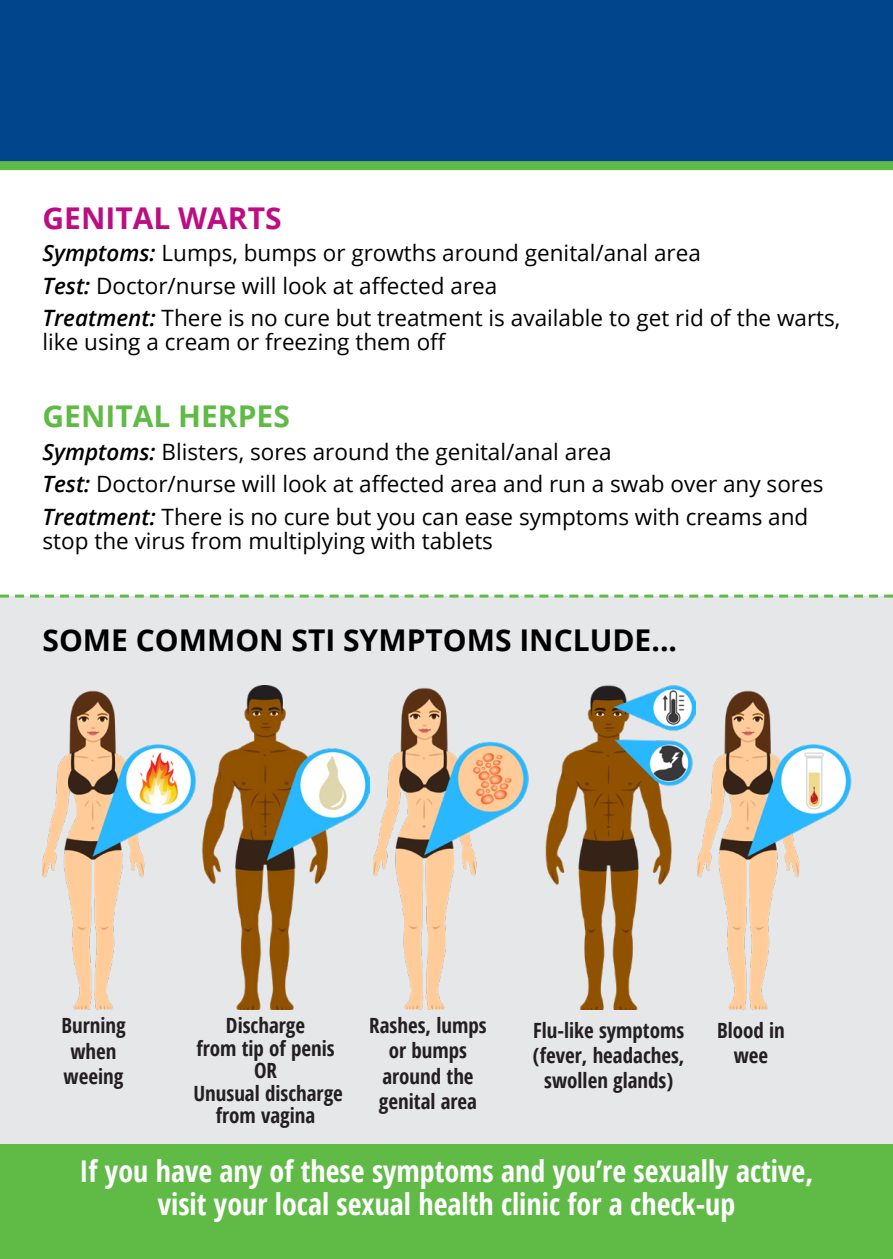
<style>
.page{position:relative;width:893px;height:1259px;background:#fff}
.page>*{position:absolute;margin:0;border:0;box-sizing:border-box;transform-origin:0 0}
.t1{font:700 condensed 30px/33px "Open Sans";color:#fff;text-align:center}
.t2{font:700 30px "Open Sans";color:#000}
.t3{font:700 30px "Open Sans";color:#60bb46}
.t4{font:700 30px "Open Sans";color:#bc0d83}
.t5{font:22.5px/24px "Open Sans";color:#000}
.t6{font:700 condensed 21px/25.2px "Open Sans";color:#231f20;text-align:center}
.s1{font-weight:600;font-style:italic}
</style>
<div class="page">
<div style="left:0;top:0;width:893px;height:161px;background:#01468c"></div>
<div style="left:0;top:161px;width:893px;height:9px;background:#60bb46"></div>
<div style="left:0;top:594px;width:893px;height:551px;background:#e6e7e9"></div>
<img style="left:43px;top:685px;width:154px;height:324px">
<img style="left:200px;top:685px;width:169px;height:324px">
<img style="left:374px;top:683px;width:157px;height:326px">
<img style="left:536px;top:683px;width:159px;height:326px">
<img style="left:697px;top:685px;width:156px;height:324px">
<div style="left:0;top:1145px;width:893px;height:114px;background:#60bb46"></div>
<p class="t4" style="left:43px;top:197px;width:241px">GENITAL WARTS</p>
<p class="t5" style="left:43px;top:241px;width:660px"><span class="s1">Symptoms:</span> Lumps, bumps or growths around genital/anal area</p>
<p class="t5" style="left:43px;top:273px;width:456px"><span class="s1">Test:</span> Doctor/nurse will look at affected area</p>
<p class="t5" style="left:43px;top:306px;width:799px"><span class="s1">Treatment:</span> There is no cure but treatment is available to get rid of the warts, like using a cream or freezing them off</p>
<p class="t3" style="left:43px;top:395px;width:249px">GENITAL HERPES</p>
<p class="t5" style="left:43px;top:439px;width:571px"><span class="s1">Symptoms:</span> Blisters, sores around the genital/anal area</p>
<p class="t5" style="left:43px;top:472px;width:782px"><span class="s1">Test:</span> Doctor/nurse will look at affected area and run a swab over any sores</p>
<p class="t5" style="left:43px;top:504px;width:767px"><span class="s1">Treatment:</span> There is no cure but you can ease symptoms with creams and stop the virus from multiplying with tablets</p>
<p class="t2" style="left:43px;top:619px;width:636px">SOME COMMON STI SYMPTOMS INCLUDE...</p>
<p class="t6" style="left:61px;top:1012px;width:66px">Burning when weeing</p>
<p class="t6" style="left:193px;top:1014px;width:151px;line-height:22.5px">Discharge<br>from tip of penis<br>OR<br>Unusual discharge from vagina</p>
<p class="t6" style="left:369px;top:1012px;width:119px">Rashes, lumps or bumps around the genital area</p>
<p class="t6" style="left:533px;top:1016px;width:153px">Flu-like symptoms (fever, headaches, swollen glands)</p>
<p class="t6" style="left:717px;top:1016px;width:69px">Blood in wee</p>
<p class="t1" style="left:80px;top:1153px;width:735px">If you have any of these symptoms and you’re sexually active, visit your local sexual health clinic for a check-up</p>
</div>
